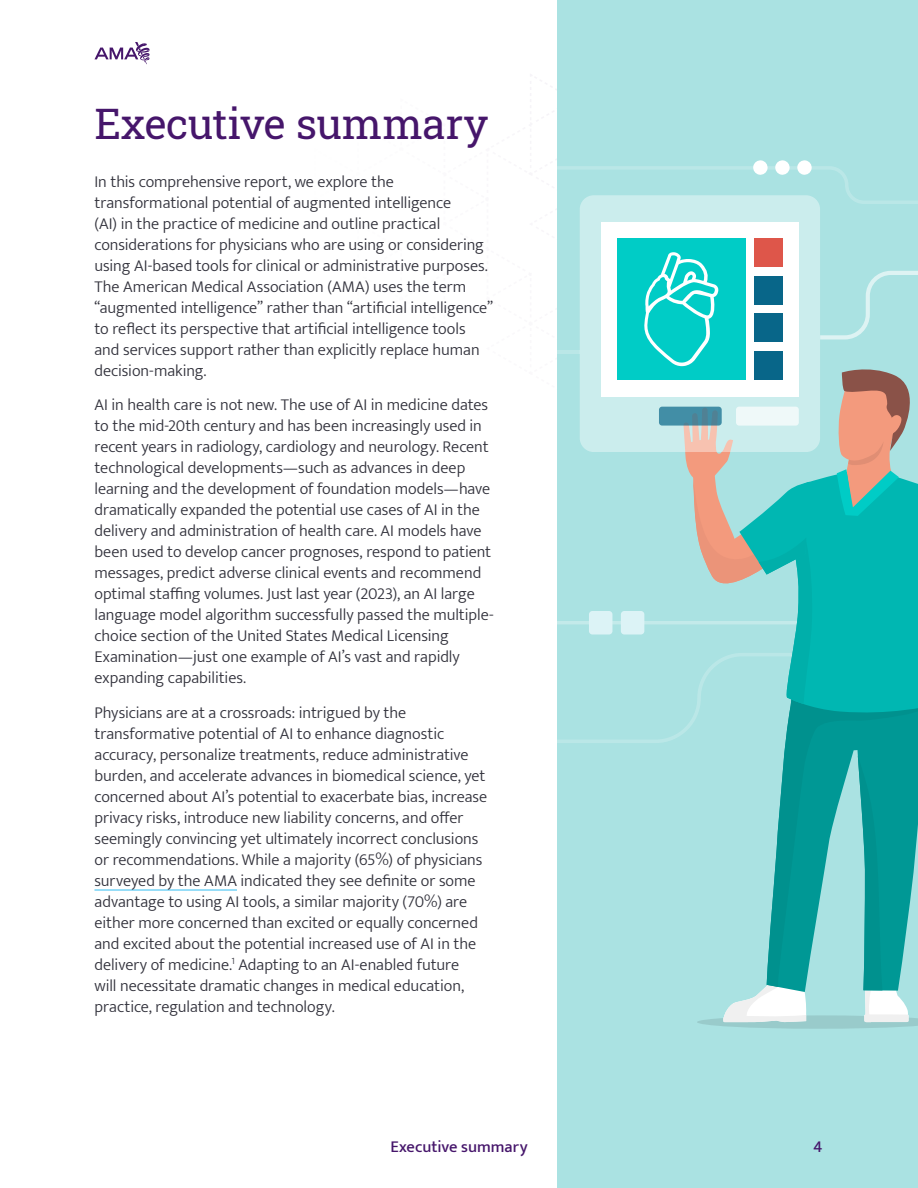
<style>
.page{position:relative;width:918px;height:1188px;background:#fff}
.page>*{position:absolute;margin:0;border:0;box-sizing:border-box;transform-origin:0 0}
.Content_Header{font:42px "Roboto Slab";letter-spacing:-.005em;color:#46166b}
.Content_Body{font:300 16.5px/21px "Mukta";letter-spacing:-.005em;color:#32323c}
.Page__Right{font:500 16.5px "Mukta";color:#46166b}
</style>
<div class="page">
<svg style="left:95px;top:42px;width:55px;height:22px"></svg>
<hr style="left:94px;top:890px;width:143px;height:1px;background:#32bef2">
<div style="left:557px;top:0;width:361px;height:1188px;background:#aae2e2"></div>
<svg style="left:530px;top:74px;width:388px;height:955px"></svg>
<div style="left:754px;top:238px;width:29px;height:29px;background:#de564a"></div>
<div style="left:754px;top:276px;width:29px;height:29px;background:#086689"></div>
<div style="left:754px;top:313px;width:29px;height:29px;background:#086689"></div>
<div style="left:754px;top:351px;width:29px;height:29px;background:#086689"></div>
<p class="Content_Header" style="left:94px;top:94px;width:395px">Executive summary</p>
<p class="Content_Body" style="left:94px;top:170px;width:400px">In this comprehensive report, we explore the transformational potential of augmented intelligence<br>(AI) in the practice of medicine and outline practical considerations for physicians who are using or considering using AI-based tools for clinical or administrative purposes.<br>The American Medical Association (AMA) uses the term “augmented intelligence” rather than “artificial intelligence” to reflect its perspective that artificial intelligence tools and services support rather than explicitly replace human decision-making.</p>
<p class="Content_Body" style="left:94px;top:394px;width:401px">AI in health care is not new. The use of AI in medicine dates to the mid-20th century and has been increasingly used in recent years in radiology, cardiology and neurology. Recent technological developments—such as advances in deep learning and the development of foundation models—have dramatically expanded the potential use cases of AI in the delivery and administration of health care. AI models have been used to develop cancer prognoses, respond to patient messages, predict adverse clinical events and recommend optimal staffing volumes. Just last year (2023), an AI large language model algorithm successfully passed the multiple&shy;choice section of the United States Medical Licensing Examination—just one example of AI’s vast and rapidly expanding capabilities.</p>
<p class="Content_Body" style="left:94px;top:701px;width:394px">Physicians are at a crossroads: intrigued by the transformative potential of AI to enhance diagnostic accuracy, personalize treatments, reduce administrative burden, and accelerate advances in biomedical science, yet concerned about AI’s potential to exacerbate bias, increase privacy risks, introduce new liability concerns, and offer seemingly convincing yet ultimately incorrect conclusions or recommendations. While a majority (65%) of physicians surveyed by the AMA indicated they see definite or some advantage to using AI tools, a similar majority (70%) are either more concerned than excited or equally concerned and excited about the potential increased use of AI in the delivery of medicine.<sup>1</sup> Adapting to an AI-enabled future<br>will necessitate dramatic changes in medical education, practice, regulation and technology.</p>
<p class="Page__Right" style="left:390px;top:1137px;width:139px">Executive summary</p>
<p class="Page__Right" style="left:814px;top:1137px;width:10px">4</p>
</div>
